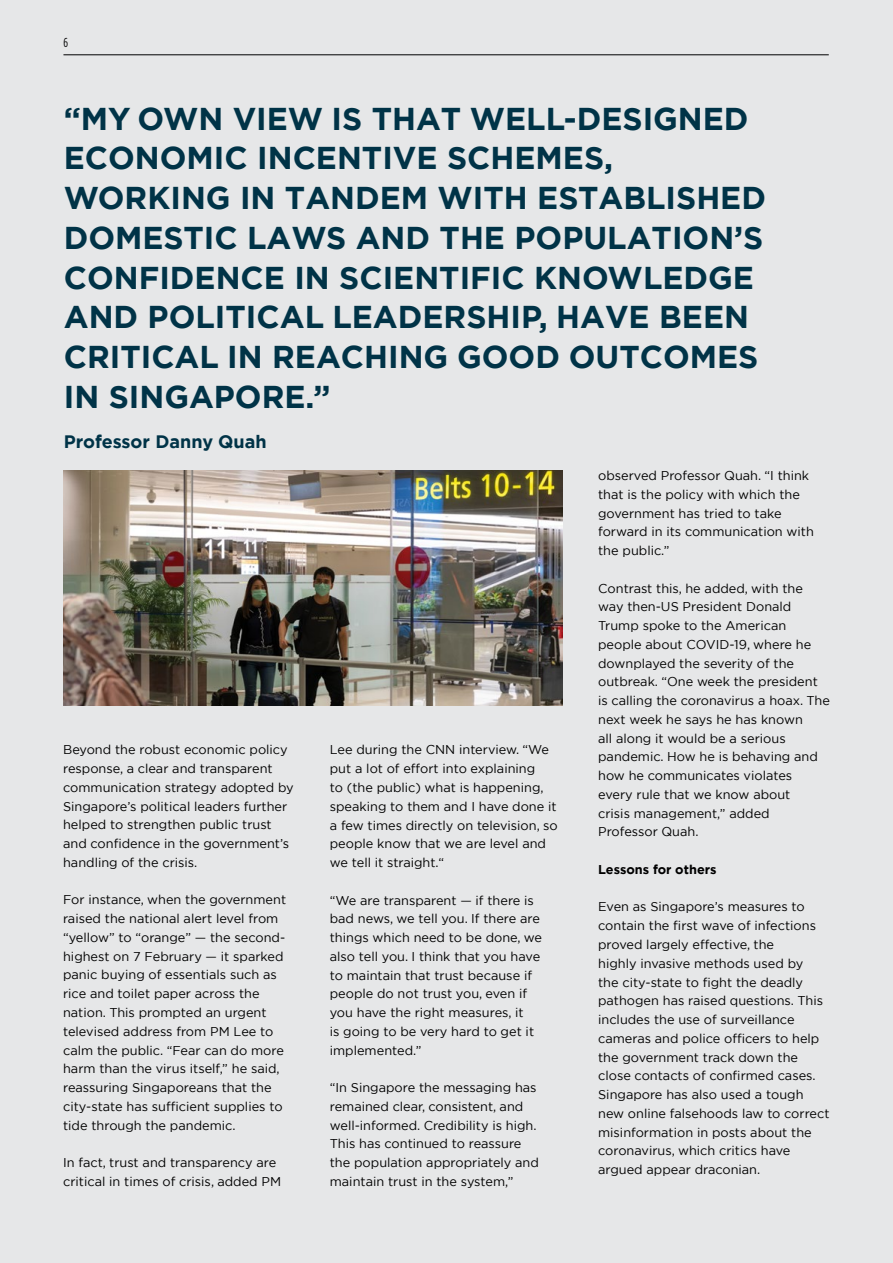
<style>
.page{position:relative;width:893px;height:1263px;background:#e6e7e8}
.page>*{position:absolute;margin:0;border:0;box-sizing:border-box;transform-origin:0 0}
.t1{font:700 31.5px/39.8px "Gotham";color:#003347}
.t2{font:700 18px "Gotham";color:#003347}
.t3{font:12.9px "Gotham Condensed";color:#000}
.t4{font:12.75px/18.8px "Gotham";color:#000}
.t5{font:700 12.75px "Gotham";color:#000}
</style>
<div class="page">
<hr style="left:63px;top:54px;width:766px;height:1px;background:#000">
<img style="left:64px;top:471px;width:498px;height:235px">
<p class="t3" style="left:63px;top:35px;width:6px">6</p>
<p class="t1" style="left:64px;top:98px;width:704px">“MY OWN VIEW IS THAT WELL-DESIGNED<br>ECONOMIC INCENTIVE SCHEMES,<br>WORKING IN TANDEM WITH ESTABLISHED<br>DOMESTIC LAWS AND THE POPULATION’S<br>CONFIDENCE IN SCIENTIFIC KNOWLEDGE<br>AND POLITICAL LEADERSHIP, HAVE BEEN<br>CRITICAL IN REACHING GOOD OUTCOMES<br>IN SINGAPORE.”</p>
<h2 class="t2" style="left:64px;top:429px;width:204px">Professor Danny Quah</h2>
<p class="t4" style="left:598px;top:466px;width:217px">observed Professor Quah. “I think that is the policy with which the government has tried to take forward in its communication with the public.”</p>
<p class="t4" style="left:598px;top:578px;width:233px">Contrast this, he added, with the way then-US President Donald<br>Trump spoke to the American people about COVID-19, where he downplayed the severity of the outbreak. “One week the president is calling the coronavirus a hoax. The next week he says he has known<br>all along it would be a serious pandemic. How he is behaving and how he communicates violates<br>every rule that we know about<br>crisis management,” added<br>Professor Quah.</p>
<p class="t5" style="left:598px;top:861px;width:120px">Lessons for others</p>
<p class="t4" style="left:598px;top:897px;width:233px">Even as Singapore’s measures to contain the first wave of infections proved largely effective, the<br>highly invasive methods used by<br>the city-state to fight the deadly pathogen has raised questions. This includes the use of surveillance cameras and police officers to help the government track down the close contacts of confirmed cases.<br>Singapore has also used a tough new online falsehoods law to correct misinformation in posts about the coronavirus, which critics have argued appear draconian.</p>
<p class="t4" style="left:63px;top:740px;width:232px">Beyond the robust economic policy response, a clear and transparent communication strategy adopted by Singapore’s political leaders further helped to strengthen public trust and confidence in the government’s handling of the crisis.</p>
<p class="t4" style="left:63px;top:890px;width:225px">For instance, when the government raised the national alert level from “yellow” to “orange” — the second&shy;highest on 7 February — it sparked panic buying of essentials such as rice and toilet paper across the nation. This prompted an urgent televised address from PM Lee to calm the public. “Fear can do more harm than the virus itself,” he said, reassuring Singaporeans that the city-state has sufficient supplies to tide through the pandemic.</p>
<p class="t4" style="left:63px;top:1153px;width:220px">In fact, trust and transparency are critical in times of crisis, added PM</p>
<p class="t4" style="left:330px;top:740px;width:229px">Lee during the CNN interview. “We put a lot of effort into explaining<br>to (the public) what is happening, speaking to them and I have done it a few times directly on television, so people know that we are level and we tell it straight.“</p>
<p class="t4" style="left:330px;top:890px;width:214px">“We are transparent — if there is bad news, we tell you. If there are things which need to be done, we also tell you. I think that you have to maintain that trust because if people do not trust you, even if you have the right measures, it<br>is going to be very hard to get it implemented.”</p>
<p class="t4" style="left:330px;top:1078px;width:211px">“In Singapore the messaging has remained clear, consistent, and well-informed. Credibility is high.<br>This has continued to reassure the population appropriately and maintain trust in the system,”</p>
</div>
